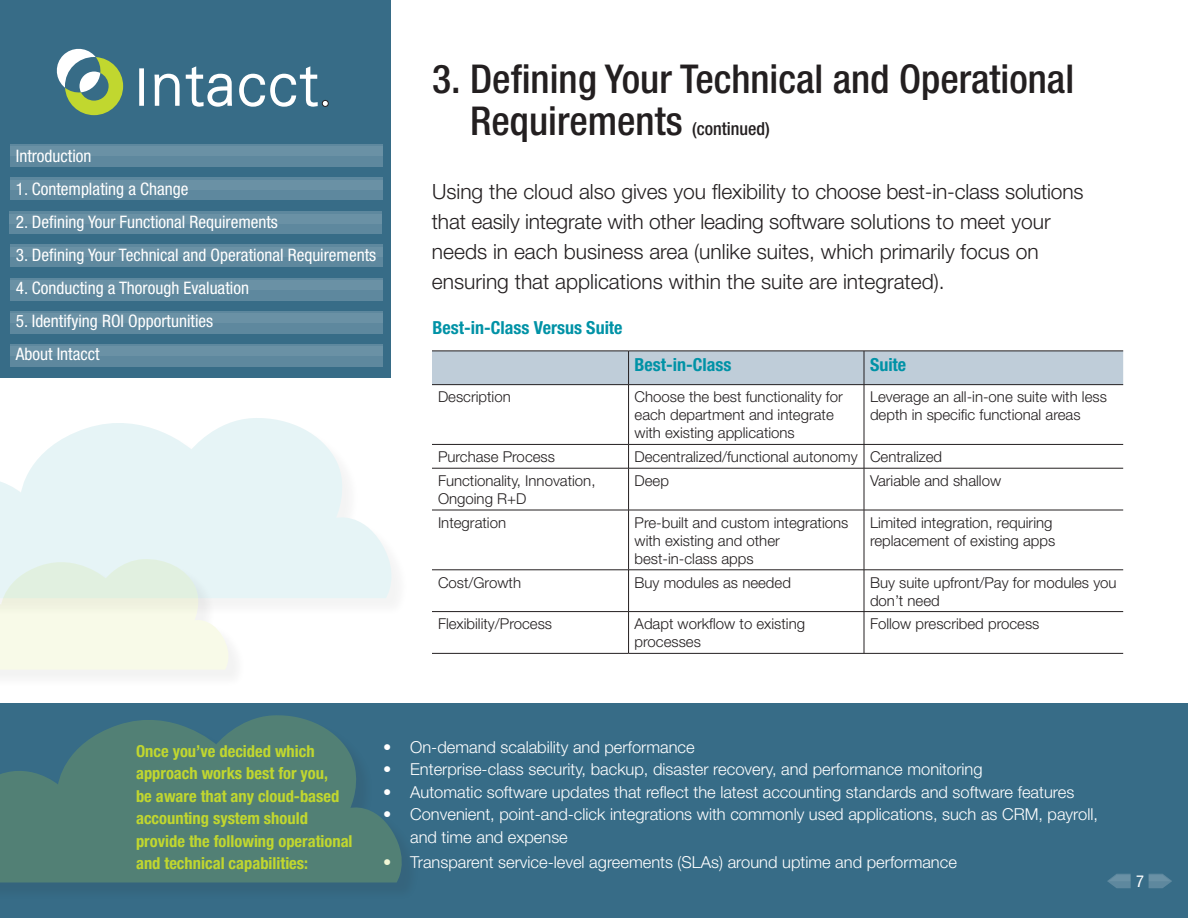
<style>
.page{position:relative;width:1188px;height:918px;background:#fff}
.page>*{position:absolute;margin:0;border:0;box-sizing:border-box;transform-origin:0 0}
.t1{font:500 condensed 39.75px/42px "Helvetica Neue";color:#231f20}
.t2{font:300 21px/30px "Helvetica Neue";color:#231f20}
.t3{font:700 condensed 18px "Helvetica Neue";color:#0092a6}
.t4{font:condensed 17.25px "Helvetica Neue";color:#fff}
.t5{font:300 16.5px/22.5px "Helvetica Neue";color:#fff}
.t6{font:700 condensed 16.5px/22.5px "Helvetica Neue";color:#c1d72f}
.t7{font:condensed 16.5px "Helvetica Neue";color:#fff}
.t8{font:300 15px/18px "Helvetica Neue";color:#231f20}
.s1{font-size:18px}
</style>
<div class="page">
<div style="left:0;top:0;width:391px;height:378px;background:#376c87"></div>
<div style="left:0;top:703px;width:1188px;height:215px;background:#376c87"></div>
<div style="left:10px;top:144px;width:373px;height:23px;background:#5e889e"></div>
<div style="left:10px;top:147px;width:373px;height:9px;background:#6a91a5"></div>
<div style="left:10px;top:177px;width:373px;height:23px;background:#5e889e"></div>
<div style="left:10px;top:180px;width:373px;height:9px;background:#6a91a5"></div>
<div style="left:9px;top:211px;width:373px;height:23px;background:#5e889e"></div>
<div style="left:9px;top:214px;width:373px;height:9px;background:#6a91a5"></div>
<div style="left:10px;top:244px;width:373px;height:23px;background:#5e889e"></div>
<div style="left:10px;top:247px;width:373px;height:9px;background:#6a91a5"></div>
<div style="left:10px;top:278px;width:373px;height:22px;background:#5e889e"></div>
<div style="left:10px;top:280px;width:373px;height:10px;background:#6a91a5"></div>
<div style="left:10px;top:311px;width:373px;height:23px;background:#5e889e"></div>
<div style="left:10px;top:314px;width:373px;height:9px;background:#6a91a5"></div>
<div style="left:10px;top:344px;width:373px;height:23px;background:#5e889e"></div>
<div style="left:10px;top:347px;width:373px;height:9px;background:#6a91a5"></div>
<div style="left:322px;top:100px;width:7px;height:7px;border:1px solid #241f21;border-radius:50%"></div>
<div style="left:139px;top:68px;width:5px;height:38px;background:#fff"></div>
<svg style="left:154px;top:74px;width:26px;height:32px"></svg>
<svg style="left:186px;top:66px;width:46px;height:41px"></svg>
<svg style="left:239px;top:66px;width:89px;height:41px"></svg>
<svg style="left:56px;top:48px;width:67px;height:67px"></svg>
<div style="left:0;top:718px;width:420px;height:183px;background:#366983"></div>
<svg style="left:0;top:715px;width:402px;height:168px;fill:#528075"></svg>
<div style="left:432px;top:352px;width:691px;height:32px;background:#bfcdd9"></div>
<hr style="left:432px;top:351px;width:197px;height:1px;background:#231f20">
<hr style="left:629px;top:351px;width:235px;height:1px;background:#231f20">
<hr style="left:628px;top:351px;width:1px;height:33px;background:#231f20">
<hr style="left:864px;top:351px;width:259px;height:1px;background:#231f20">
<hr style="left:864px;top:351px;width:1px;height:33px;background:#231f20">
<hr style="left:432px;top:384px;width:197px;height:1px;background:#231f20">
<hr style="left:629px;top:384px;width:235px;height:1px;background:#231f20">
<hr style="left:628px;top:385px;width:1px;height:59px;background:#231f20">
<hr style="left:864px;top:384px;width:259px;height:1px;background:#231f20">
<hr style="left:864px;top:385px;width:1px;height:59px;background:#231f20">
<hr style="left:432px;top:444px;width:197px;height:1px;background:#231f20">
<hr style="left:629px;top:444px;width:235px;height:1px;background:#231f20">
<svg style="left:628px;top:445px;width:1px;height:23px"></svg>
<hr style="left:864px;top:444px;width:259px;height:1px;background:#231f20">
<svg style="left:864px;top:445px;width:1px;height:23px"></svg>
<hr style="left:432px;top:468px;width:197px;height:1px;background:#231f20">
<hr style="left:629px;top:468px;width:235px;height:1px;background:#231f20">
<hr style="left:628px;top:468px;width:1px;height:42px;background:#231f20">
<hr style="left:864px;top:468px;width:259px;height:1px;background:#231f20">
<hr style="left:864px;top:468px;width:1px;height:42px;background:#231f20">
<hr style="left:432px;top:510px;width:197px;height:1px;background:#231f20">
<hr style="left:629px;top:510px;width:235px;height:1px;background:#231f20">
<hr style="left:628px;top:510px;width:1px;height:60px;background:#231f20">
<hr style="left:864px;top:510px;width:259px;height:1px;background:#231f20">
<hr style="left:864px;top:510px;width:1px;height:60px;background:#231f20">
<hr style="left:432px;top:570px;width:197px;height:1px;background:#231f20">
<hr style="left:629px;top:570px;width:235px;height:1px;background:#231f20">
<hr style="left:628px;top:570px;width:1px;height:41px;background:#231f20">
<hr style="left:864px;top:570px;width:259px;height:1px;background:#231f20">
<hr style="left:864px;top:570px;width:1px;height:41px;background:#231f20">
<hr style="left:432px;top:611px;width:197px;height:1px;background:#231f20">
<hr style="left:629px;top:611px;width:235px;height:1px;background:#231f20">
<hr style="left:628px;top:612px;width:1px;height:41px;background:#231f20">
<hr style="left:864px;top:611px;width:259px;height:1px;background:#231f20">
<hr style="left:864px;top:612px;width:1px;height:41px;background:#231f20">
<hr style="left:432px;top:653px;width:197px;height:1px;background:#231f20">
<hr style="left:629px;top:653px;width:235px;height:1px;background:#231f20">
<hr style="left:864px;top:653px;width:259px;height:1px;background:#231f20">
<svg style="left:0;top:418px;width:395px;height:180px;fill:#e6f4f6"></svg>
<div style="left:0;top:561px;width:247px;height:127px;background:#231f20;opacity:.5"></div>
<svg style="left:0;top:558px;width:234px;height:112px;background:#eff5e8"></svg>
<svg style="left:1107px;top:874px;width:24px;height:14px"></svg>
<svg style="left:1149px;top:874px;width:23px;height:14px"></svg>
<p class="t4" style="left:16px;top:146px;width:77px">Introduction</p>
<p class="t4" style="left:16px;top:179px;width:174px">1. Contemplating a Change</p>
<p class="t4" style="left:16px;top:212px;width:264px">2. Defining Your Functional Requirements</p>
<p class="t4" style="left:16px;top:245px;width:362px">3. Defining Your Technical and Operational Requirements</p>
<p class="t4" style="left:16px;top:278px;width:235px">4. Conducting a Thorough Evaluation</p>
<p class="t4" style="left:16px;top:311px;width:199px">5. Identifying ROI Opportunities</p>
<p class="t4" style="left:16px;top:344px;width:85px">About Intacct</p>
<p class="t1" style="left:470px;top:58px;width:606px;text-indent:-38px">3. Defining Your Technical and Operational<br>Requirements <span class="s1">(continued)</span></p>
<p class="t2" style="left:432px;top:176px;width:653px">Using the cloud also gives you flexibility to choose best-in-class solutions that easily integrate with other leading software solutions to meet your needs in each business area (unlike suites, which primarily focus on ensuring that applications within the suite are integrated).</p>
<p class="t3" style="left:433px;top:317px;width:192px">Best-in-Class Versus Suite</p>
<p class="t3" style="left:635px;top:354px;width:98px">Best-in-Class</p>
<p class="t3" style="left:870px;top:354px;width:38px">Suite</p>
<p class="t8" style="left:438px;top:388px;width:74px">Description</p>
<p class="t8" style="left:635px;top:388px;width:210px">Choose the best functionality for each department and integrate with existing applications</p>
<p class="t8" style="left:870px;top:388px;width:238px">Leverage an all-in-one suite with less depth in specific functional areas</p>
<p class="t8" style="left:438px;top:448px;width:118px">Purchase Process</p>
<p class="t8" style="left:635px;top:448px;width:225px">Decentralized/functional autonomy</p>
<p class="t8" style="left:870px;top:448px;width:74px">Centralized</p>
<p class="t8" style="left:438px;top:471px;width:159px">Functionality, Innovation,<br>Ongoing R+D</p>
<p class="t8" style="left:635px;top:471px;width:36px">Deep</p>
<p class="t8" style="left:870px;top:471px;width:133px">Variable and shallow</p>
<p class="t8" style="left:438px;top:513px;width:70px">Integration</p>
<p class="t8" style="left:635px;top:513px;width:215px">Pre-built and custom integrations with existing and other best-in-class apps</p>
<p class="t8" style="left:870px;top:513px;width:187px">Limited integration, requiring replacement of existing apps</p>
<p class="t8" style="left:438px;top:573px;width:85px">Cost/Growth</p>
<p class="t8" style="left:635px;top:573px;width:158px">Buy modules as needed</p>
<p class="t8" style="left:870px;top:573px;width:248px">Buy suite upfront/Pay for modules you don’t need</p>
<p class="t8" style="left:438px;top:615px;width:116px">Flexibility/Process</p>
<p class="t8" style="left:635px;top:615px;width:172px">Adapt workflow to existing processes</p>
<p class="t8" style="left:870px;top:615px;width:171px">Follow prescribed process</p>
<p class="t6" style="left:136px;top:740px;width:218px">Once you’ve decided which approach works best for you,<br>be aware that any cloud-based accounting system should provide the following operational and technical capabilities:</p>
<p class="t5" style="left:383px;top:735px;width:313px">• On-demand scalability and performance</p>
<p class="t5" style="left:383px;top:758px;width:601px">• Enterprise-class security, backup, disaster recovery, and performance monitoring</p>
<p class="t5" style="left:383px;top:780px;width:693px">• Automatic software updates that reflect the latest accounting standards and software features</p>
<p class="t5" style="left:410px;top:803px;width:689px;text-indent:-27px">• Convenient, point-and-click integrations with commonly used applications, such as CRM, payroll, and time and expense</p>
<p class="t5" style="left:383px;top:851px;width:575px">• Transparent service-level agreements (SLAs) around uptime and performance</p>
<p class="t7" style="left:1136px;top:871px;width:9px">7</p>
</div>
